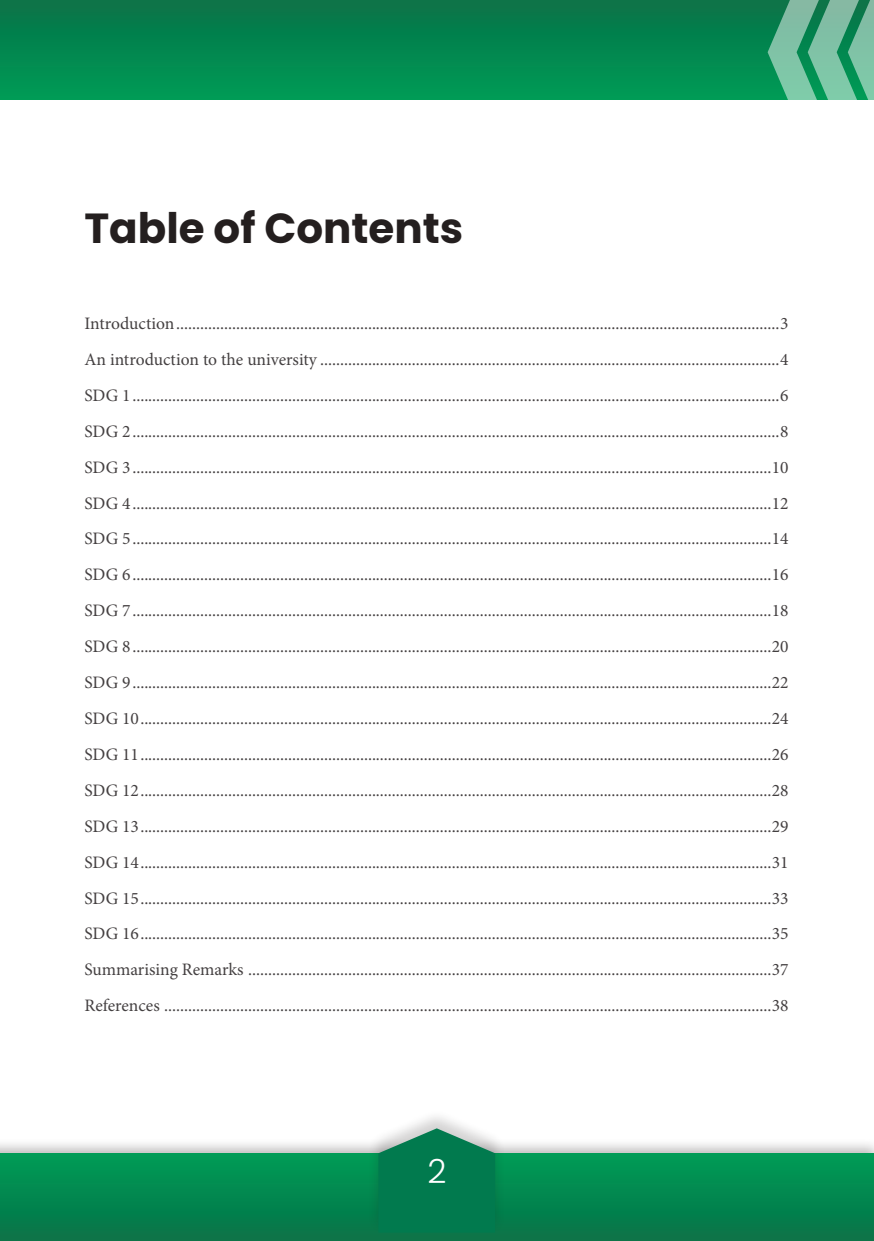
<style>
.page{position:relative;width:874px;height:1241px;background:#fff}
.page>*{position:absolute;margin:0;border:0;box-sizing:border-box;transform-origin:0 0}
.t1{font:700 42px "Poppins";color:#241f1f}
.t2{font:300 33.25px "Poppins";color:#fff}
.t3{font:17.5px/35.9px "Minion Pro";color:#444041;text-align:justify}
</style>
<div class="page">
<div style="left:0;top:1137px;width:873px;height:103px;background:#241f1f;opacity:.3"></div>
<div style="left:0;top:1153px;width:873px;height:87px;background:linear-gradient(to bottom,#009c56,#087248)"></div>
<div style="left:367px;top:1108px;width:138px;height:125px;background:#241f1f;opacity:.2"></div>
<svg style="left:378px;top:1128px;width:117px;height:104px;background:#1c8660"></svg>
<div style="left:0;top:0;width:873px;height:99px;background:linear-gradient(to bottom,#097247,#009b56)"></div>
<svg style="left:767px;top:0;width:106px;height:100px;background:#58ae89"></svg>
<h1 class="t1" style="left:84px;top:203px;width:380px">Table of Contents</h1>
<p class="t3" style="left:84px;top:305px;width:705px">Introduction.......................................................................................................................................................3<br>An introduction to the university ...................................................................................................................4<br>SDG 1..................................................................................................................................................................6<br>SDG 2..................................................................................................................................................................8<br>SDG 3................................................................................................................................................................10<br>SDG 4................................................................................................................................................................12<br>SDG 5................................................................................................................................................................14<br>SDG 6................................................................................................................................................................16<br>SDG 7................................................................................................................................................................18<br>SDG 8................................................................................................................................................................20<br>SDG 9................................................................................................................................................................22<br>SDG 10..............................................................................................................................................................24<br>SDG 11..............................................................................................................................................................26<br>SDG 12..............................................................................................................................................................28<br>SDG 13..............................................................................................................................................................29<br>SDG 14..............................................................................................................................................................31<br>SDG 15..............................................................................................................................................................33<br>SDG 16..............................................................................................................................................................35<br>Summarising Remarks ...................................................................................................................................37<br>References ........................................................................................................................................................38</p>
<h2 class="t2" style="left:427px;top:1151px;width:21px">2</h2>
</div>
